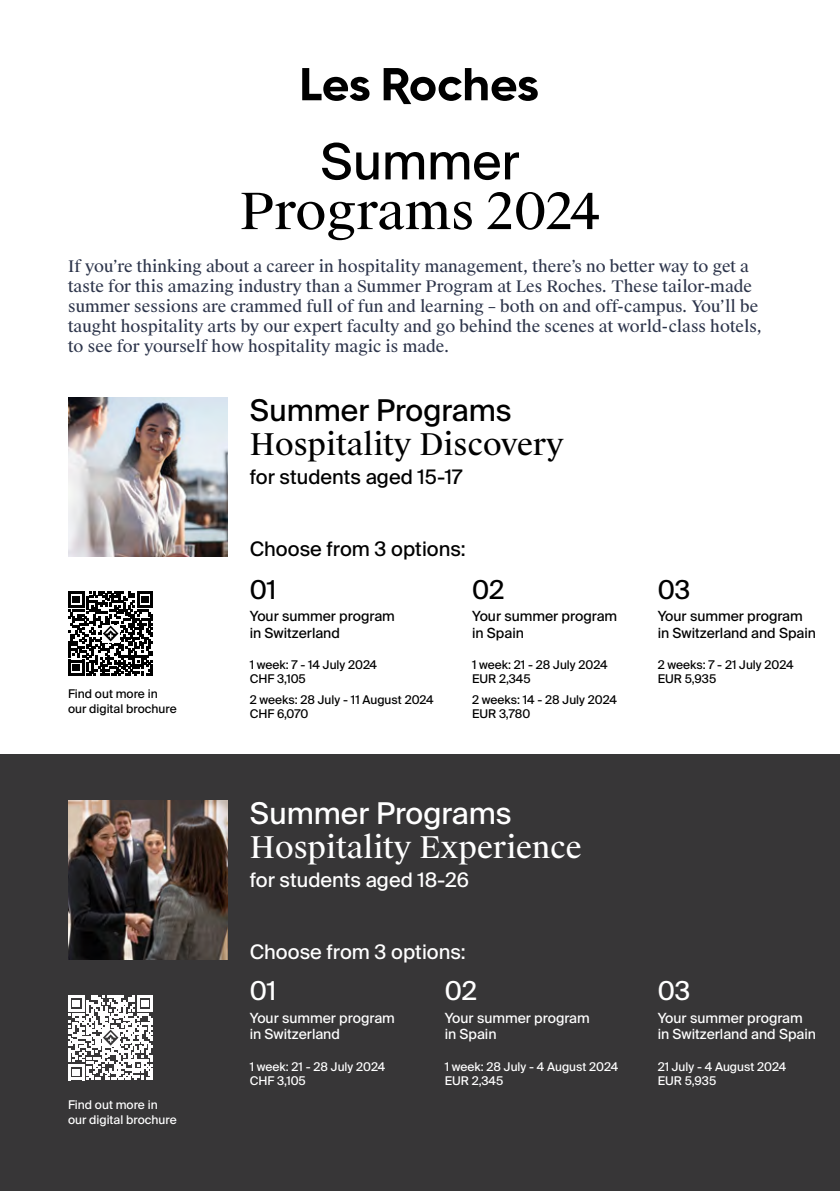
<style>
.page{position:relative;width:840px;height:1191px;background:#fff}
.page>*{position:absolute;margin:0;border:0;box-sizing:border-box;transform-origin:0 0}
.t1{font:50px "Suisse Works";color:#000}
.t2{font:50px "Suisse Intl";color:#000}
.t3{font:30px "Suisse Works";color:#fff}
.t4{font:30px "Suisse Works";color:#000}
.t5{font:30px "Suisse Intl";color:#000}
.t6{font:30px "Suisse Intl";color:#fff}
.t7{font:26px "Suisse Intl";color:#000}
.t8{font:26px "Suisse Intl";color:#fff}
.t9{font:20px "Suisse Intl";color:#000}
.t10{font:20px "Suisse Intl";color:#fff}
.t11{font:16px/20px "Suisse Works";color:#2d354b}
.t12{font:14px/16.8px "Suisse Intl";color:#000}
.t13{font:14px/16.8px "Suisse Intl";color:#fff}
.t14{font:12px/14.4px "Suisse Intl";color:#000}
.t15{font:12px/14.4px "Suisse Intl";color:#fff}
</style>
<div class="page">
<svg style="left:383px;top:68px;width:154px;height:36px"></svg>
<svg style="left:302px;top:68px;width:67px;height:33px"></svg>
<div style="left:0;top:755px;width:839px;height:436px;background:#373637"></div>
<img style="left:68px;top:397px;width:159px;height:159px">
<img style="left:68px;top:800px;width:159px;height:159px">
<svg style="left:68px;top:591px;width:85px;height:85px"></svg>
<svg style="left:68px;top:995px;width:85px;height:85px"></svg>
<h1 class="t2" style="left:320px;top:133px;width:200px">Summer</h1>
<h1 class="t1" style="left:239px;top:180px;width:362px">Programs 2024</h1>
<p class="t11" style="left:68px;top:257px;width:695px">If you’re thinking about a career in hospitality management, there’s no better way to get a taste for this amazing industry than a Summer Program at Les Roches. These tailor-made summer sessions are crammed full of fun and learning – both on and off-campus. You’ll be taught hospitality arts by our expert faculty and go behind the scenes at world-class hotels, to see for yourself how hospitality magic is made.</p>
<h2 class="t5" style="left:249px;top:392px;width:263px">Summer Programs</h2>
<h2 class="t4" style="left:249px;top:425px;width:315px">Hospitality Discovery</h2>
<p class="t9" style="left:249px;top:465px;width:214px">for students aged 15-17</p>
<p class="t14" style="left:68px;top:686px;width:110px">Find out more in our digital brochure</p>
<p class="t15" style="left:68px;top:1098px;width:110px">Find out more in our digital brochure</p>
<p class="t9" style="left:249px;top:538px;width:217px">Choose from 3 options:</p>
<h3 class="t7" style="left:249px;top:574px;width:28px">01</h3>
<p class="t12" style="left:249px;top:608px;width:147px">Your summer program in Switzerland</p>
<p class="t14" style="left:249px;top:657px;width:129px">1 week: 7 - 14 July 2024<br>CHF 3,105</p>
<p class="t14" style="left:249px;top:692px;width:185px">2 weeks: 28 July - 11 August 2024<br>CHF 6,070</p>
<h3 class="t7" style="left:472px;top:574px;width:34px">02</h3>
<p class="t12" style="left:472px;top:608px;width:147px">Your summer program in Spain</p>
<p class="t14" style="left:472px;top:657px;width:137px">1 week: 21 - 28 July 2024<br>EUR 2,345</p>
<p class="t14" style="left:472px;top:692px;width:146px">2 weeks: 14 - 28 July 2024<br>EUR 3,780</p>
<h2 class="t6" style="left:249px;top:795px;width:263px">Summer Programs</h2>
<h2 class="t3" style="left:249px;top:828px;width:333px">Hospitality Experience</h2>
<p class="t10" style="left:249px;top:868px;width:221px">for students aged 18-26</p>
<p class="t10" style="left:249px;top:940px;width:217px">Choose from 3 options:</p>
<h3 class="t8" style="left:249px;top:975px;width:28px">01</h3>
<p class="t13" style="left:249px;top:1009px;width:147px">Your summer program in Switzerland</p>
<p class="t15" style="left:249px;top:1059px;width:137px">1 week: 21 - 28 July 2024<br>CHF 3,105</p>
<h3 class="t8" style="left:444px;top:975px;width:34px">02</h3>
<p class="t13" style="left:444px;top:1009px;width:147px">Your summer program in Spain</p>
<p class="t15" style="left:444px;top:1059px;width:175px">1 week: 28 July - 4 August 2024<br>EUR 2,345</p>
<h3 class="t7" style="left:657px;top:574px;width:34px">03</h3>
<p class="t12" style="left:657px;top:608px;width:160px">Your summer program in Switzerland and Spain</p>
<p class="t14" style="left:657px;top:657px;width:137px">2 weeks: 7 - 21 July 2024<br>EUR 5,935</p>
<h3 class="t8" style="left:657px;top:975px;width:34px">03</h3>
<p class="t13" style="left:657px;top:1009px;width:160px">Your summer program in Switzerland and Spain</p>
<p class="t15" style="left:657px;top:1059px;width:130px">21 July - 4 August 2024<br>EUR 5,935</p>
</div>
